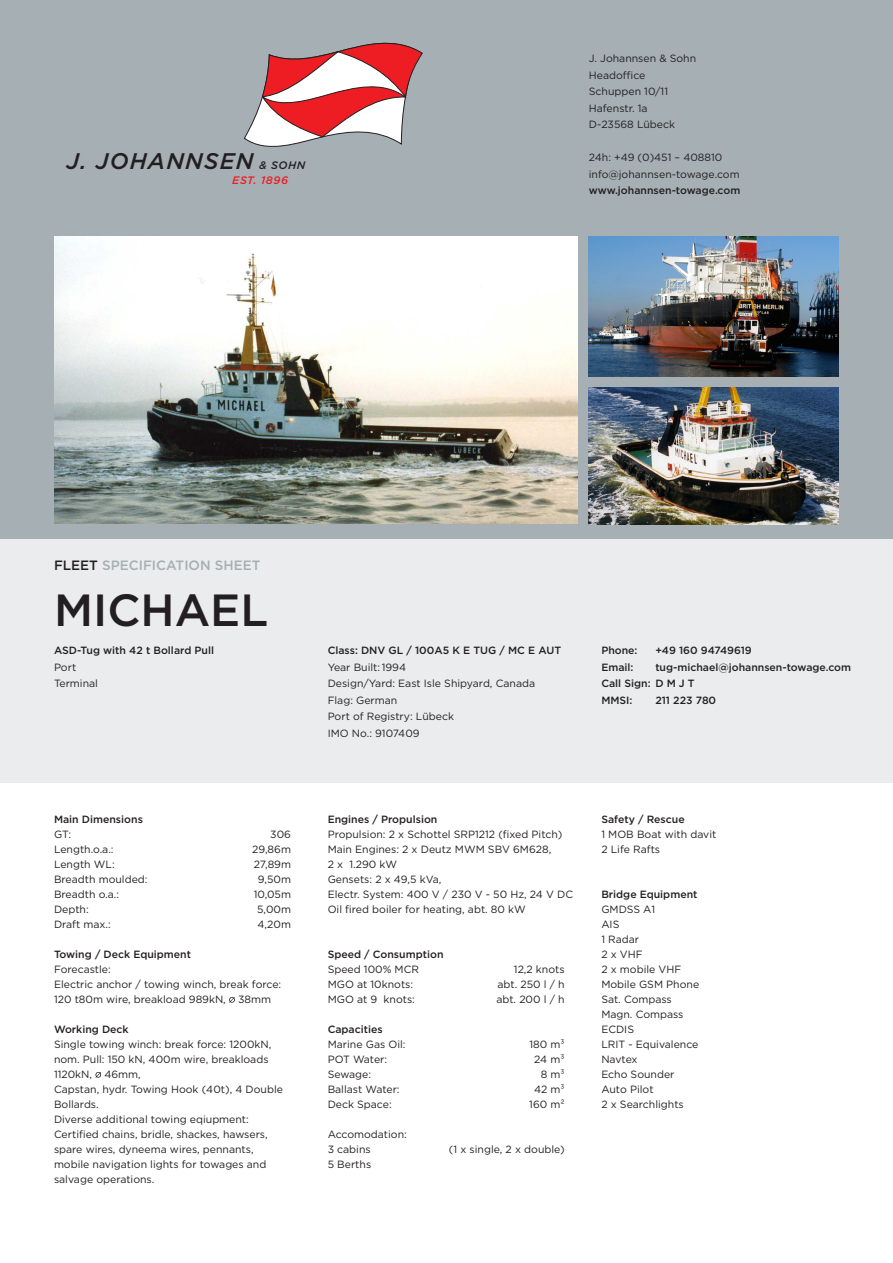
<style>
.page{position:relative;width:893px;height:1263px;background:#fff}
.page>*{position:absolute;margin:0;border:0;box-sizing:border-box;transform-origin:0 0}
.t1{font:500 45px "Gotham";color:#231f20}
.t2{font:italic 500 22.65px "Gotham";letter-spacing:.05em;color:#231f20}
.t3{font:500 13.5px "Gotham";color:#a6afb4}
.t4{font:italic 500 10.8px "Gotham";letter-spacing:.05em;color:#eb1d23}
.t5{font:10.5px/15px "Gotham";color:#231f20}
.t6{font:500 10.5px/16.5px "Gotham";color:#231f20}
.s1{font-size:10.8px}
.s2{color:#231f20}
.s3{font-weight:400}
</style>
<div class="page">
<div style="left:0;top:539px;width:893px;height:243px;background:#ebeced"></div>
<div style="left:0;top:0;width:893px;height:539px;background:#a6afb4"></div>
<svg style="left:244px;top:42px;width:179px;height:105px"></svg>
<img style="left:54px;top:236px;width:524px;height:288px">
<img style="left:589px;top:236px;width:250px;height:141px">
<img style="left:589px;top:387px;width:250px;height:137px">
<svg style="left:229px;top:997px;width:6px;height:6px"></svg>
<svg style="left:95px;top:1072px;width:6px;height:6px"></svg>
<p class="t2" style="left:66px;top:146px;width:240px">J. JOHANNSEN <span class="s1">&amp; SOHN</span></p>
<p class="t4" style="left:232px;top:173px;width:57px">EST. 1896</p>
<p class="t5" style="left:589px;top:51px;width:109px">J. Johannsen &amp; Sohn</p>
<p class="t5" style="left:589px;top:67px;width:58px">Headoffice</p>
<p class="t5" style="left:589px;top:84px;width:81px">Schuppen 10/11</p>
<p class="t5" style="left:589px;top:100px;width:60px">Hafenstr. 1a</p>
<p class="t5" style="left:589px;top:117px;width:88px">D-23568 Lübeck</p>
<p class="t5" style="left:589px;top:149px;width:152px;line-height:16.5px">24h: +49 (0)451 – 408810 info@johannsen-towage.com</p>
<p class="t6" style="left:589px;top:182px;width:153px">www.johannsen-towage.com</p>
<p class="t3" style="left:54px;top:557px;width:208px"><span class="s2">FLEET</span> SPECIFICATION SHEET</p>
<p class="t1" style="left:54px;top:581px;width:216px">MICHAEL</p>
<p class="t6" style="left:54px;top:642px;width:162px">ASD-Tug with 42 t Bollard Pull</p>
<p class="t5" style="left:54px;top:659px;width:24px">Port</p>
<p class="t5" style="left:54px;top:676px;width:45px">Terminal</p>
<p class="t6" style="left:54px;top:810px;width:90px">Main Dimensions</p>
<p class="t5" style="left:54px;top:826px;width:19px">GT:</p>
<p class="t5" style="left:270px;top:826px;width:22px">306</p>
<p class="t5" style="left:54px;top:841px;width:61px">Length.o.a.:</p>
<p class="t5" style="left:252px;top:841px;width:40px">29,86m</p>
<p class="t5" style="left:54px;top:856px;width:62px">Length WL:</p>
<p class="t5" style="left:254px;top:856px;width:39px">27,89m</p>
<p class="t5" style="left:54px;top:871px;width:95px">Breadth moulded:</p>
<p class="t5" style="left:258px;top:871px;width:35px">9,50m</p>
<p class="t5" style="left:54px;top:886px;width:67px">Breadth o.a.:</p>
<p class="t5" style="left:254px;top:886px;width:39px">10,05m</p>
<p class="t5" style="left:54px;top:901px;width:36px">Depth:</p>
<p class="t5" style="left:257px;top:901px;width:35px">5,00m</p>
<p class="t5" style="left:54px;top:916px;width:58px">Draft max.:</p>
<p class="t5" style="left:258px;top:916px;width:35px">4,20m</p>
<p class="t6" style="left:54px;top:945px;width:139px">Towing / Deck Equipment</p>
<p class="t5" style="left:54px;top:961px;width:58px">Forecastle:</p>
<p class="t5" style="left:54px;top:976px;width:229px">Electric anchor / towing winch, break force:<br>120 t80m wire, breakload 989kN, 38mm</p>
<p class="t6" style="left:54px;top:1020px;width:76px">Working Deck</p>
<p class="t5" style="left:54px;top:1036px;width:219px">Single towing winch: break force: 1200kN, nom. Pull: 150 kN, 400m wire, breakloads<br>1120kN, 46mm,</p>
<p class="t5" style="left:54px;top:1081px;width:230px">Capstan, hydr. Towing Hook (40t), 4 Double<br>Bollards.</p>
<p class="t5" style="left:54px;top:1111px;width:196px">Diverse additional towing eqiupment:</p>
<p class="t5" style="left:54px;top:1126px;width:215px">Certified chains, bridle, shackes, hawsers, spare wires, dyneema wires, pennants, mobile navigation lights for towages and salvage operations.</p>
<p class="t6" style="left:328px;top:642px;width:235px">Class: DNV GL / 100A5 K E TUG / MC E AUT<br><span class="s3">Year Built:1994</span></p>
<p class="t5" style="left:328px;top:675px;width:209px;line-height:16.5px">Design/Yard: East Isle Shipyard, Canada<br>Flag: German</p>
<p class="t5" style="left:328px;top:709px;width:128px">Port of Registry: Lübeck</p>
<p class="t5" style="left:328px;top:725px;width:93px">IMO No.: 9107409</p>
<p class="t6" style="left:601px;top:642px;width:38px">Phone:</p>
<p class="t6" style="left:655px;top:642px;width:98px">+49 160 94749619</p>
<p class="t6" style="left:601px;top:658px;width:34px">Email:</p>
<p class="t6" style="left:655px;top:658px;width:197px">tug-michael@johannsen-towage.com</p>
<p class="t6" style="left:601px;top:675px;width:95px">Call Sign: D M J T</p>
<p class="t6" style="left:601px;top:691px;width:33px">MMSI:</p>
<p class="t6" style="left:655px;top:691px;width:62px">211 223 780</p>
<p class="t6" style="left:328px;top:810px;width:111px">Engines / Propulsion</p>
<p class="t5" style="left:328px;top:826px;width:236px">Propulsion: 2 x Schottel SRP1212 (fixed Pitch)</p>
<p class="t5" style="left:328px;top:841px;width:225px">Main Engines: 2 x Deutz MWM SBV 6M628,<br>2 x 1.290 kW</p>
<p class="t5" style="left:328px;top:871px;width:115px">Gensets: 2 x 49,5 kVa,</p>
<p class="t5" style="left:328px;top:886px;width:247px">Electr. System: 400 V / 230 V - 50 Hz, 24 V DC</p>
<p class="t5" style="left:328px;top:901px;width:200px">Oil fired boiler for heating, abt. 80 kW</p>
<p class="t6" style="left:328px;top:945px;width:117px">Speed / Consumption</p>
<p class="t5" style="left:328px;top:961px;width:93px">Speed 100% MCR</p>
<p class="t5" style="left:514px;top:961px;width:52px">12,2 knots</p>
<p class="t5" style="left:328px;top:976px;width:87px">MGO at 10knots:</p>
<p class="t5" style="left:497px;top:976px;width:69px">abt. 250 l / h</p>
<p class="t5" style="left:328px;top:991px;width:89px">MGO at 9 knots:</p>
<p class="t5" style="left:496px;top:991px;width:70px">abt. 200 l / h</p>
<p class="t6" style="left:328px;top:1020px;width:57px">Capacities</p>
<p class="t5" style="left:328px;top:1036px;width:79px">Marine Gas Oil:</p>
<p class="t5" style="left:529px;top:1036px;width:37px">180 m³</p>
<p class="t5" style="left:328px;top:1051px;width:61px">POT Water:</p>
<p class="t5" style="left:534px;top:1051px;width:32px">24 m³</p>
<p class="t5" style="left:328px;top:1066px;width:45px">Sewage:</p>
<p class="t5" style="left:541px;top:1066px;width:25px">8 m³</p>
<p class="t5" style="left:328px;top:1081px;width:73px">Ballast Water:</p>
<p class="t5" style="left:534px;top:1081px;width:32px">42 m³</p>
<p class="t5" style="left:328px;top:1096px;width:66px">Deck Space:</p>
<p class="t5" style="left:529px;top:1096px;width:37px">160 m²</p>
<p class="t5" style="left:328px;top:1126px;width:81px">Accomodation:</p>
<p class="t5" style="left:328px;top:1141px;width:45px">3 cabins</p>
<p class="t5" style="left:449px;top:1141px;width:117px">(1 x single, 2 x double)</p>
<p class="t5" style="left:328px;top:1156px;width:45px">5 Berths</p>
<p class="t6" style="left:601px;top:810px;width:85px">Safety / Rescue</p>
<p class="t5" style="left:601px;top:826px;width:117px">1 MOB Boat with davit</p>
<p class="t5" style="left:601px;top:841px;width:60px">2 Life Rafts</p>
<p class="t6" style="left:601px;top:885px;width:98px">Bridge Equipment</p>
<p class="t5" style="left:601px;top:901px;width:55px">GMDSS A1</p>
<p class="t5" style="left:601px;top:916px;width:20px">AIS</p>
<p class="t5" style="left:601px;top:931px;width:39px">1 Radar</p>
<p class="t5" style="left:601px;top:946px;width:43px">2 x VHF</p>
<p class="t5" style="left:601px;top:961px;width:81px">2 x mobile VHF</p>
<p class="t5" style="left:601px;top:976px;width:99px">Mobile GSM Phone</p>
<p class="t5" style="left:601px;top:991px;width:72px">Sat. Compass</p>
<p class="t5" style="left:601px;top:1006px;width:84px">Magn. Compass</p>
<p class="t5" style="left:601px;top:1021px;width:34px">ECDIS</p>
<p class="t5" style="left:601px;top:1036px;width:99px">LRIT - Equivalence</p>
<p class="t5" style="left:601px;top:1051px;width:38px">Navtex</p>
<p class="t5" style="left:601px;top:1066px;width:75px">Echo Sounder</p>
<p class="t5" style="left:601px;top:1081px;width:54px">Auto Pilot</p>
<p class="t5" style="left:601px;top:1096px;width:84px">2 x Searchlights</p>
</div>
